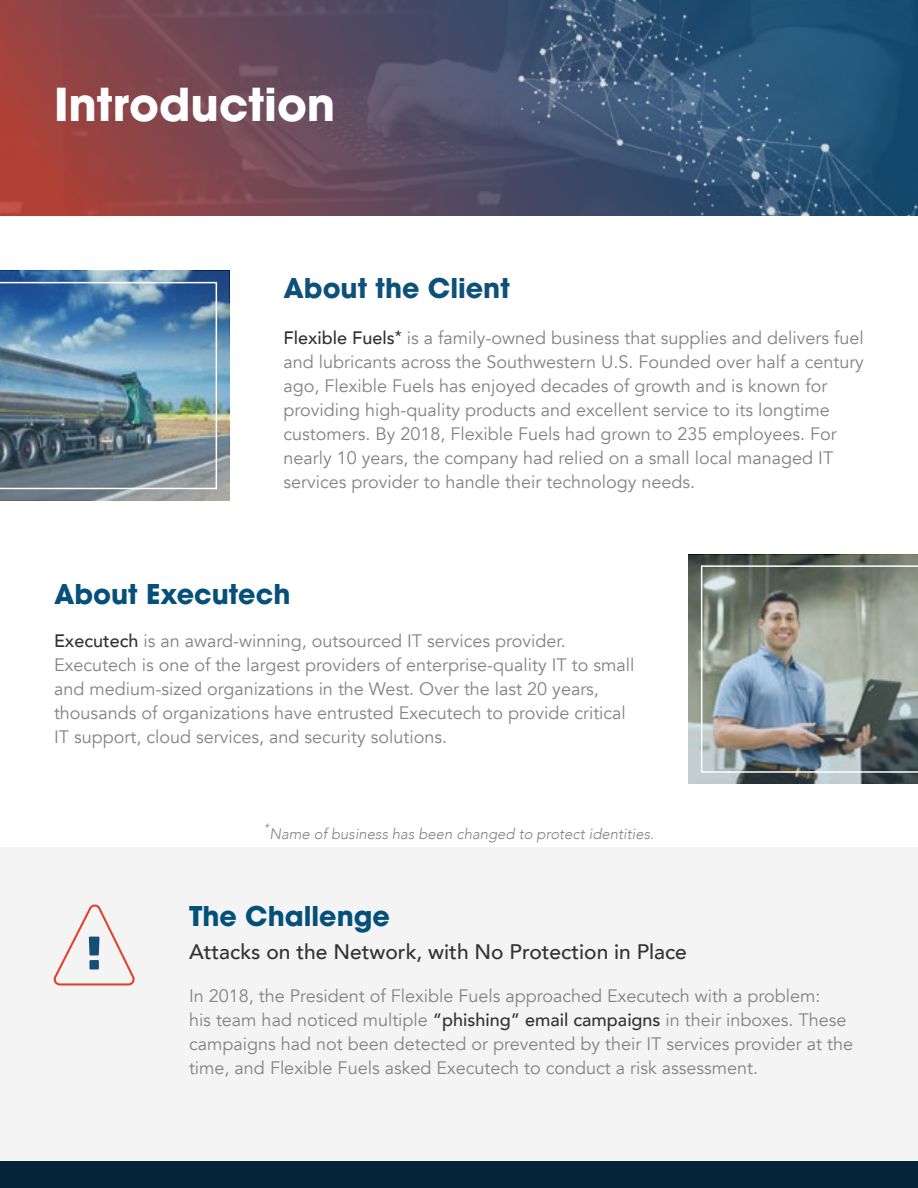
<style>
.page{position:relative;width:918px;height:1188px;background:#fff}
.page>*{position:absolute;margin:0;border:0;box-sizing:border-box;transform-origin:0 0}
.t1{font:700 45px "Avant Garde";color:#fff}
.t2{font:700 27px "Avant Garde";color:#04507a}
.t3{font:700 27px "Avant Garde";color:#0d507a}
.t4{font:500 21px "Avenir";color:#313232}
.t5{font:18px/24px "Avenir";color:#828383}
.t6{font:italic 300 15px "Avenir";color:#828383}
.t7{font:italic 300 12.3px "Avenir";color:#828383}
.s1{font-weight:500;color:#313232}
</style>
<div class="page">
<div style="left:0;top:1161px;width:918px;height:27px;background:#032439"></div>
<div style="left:0;top:848px;width:918px;height:313px;background:#f4f4f4"></div>
<svg style="left:0;top:0;width:411px;height:216px;background:#7c4751"></svg>
<img style="left:411px;top:0;width:507px;height:216px">
<svg style="left:53px;top:904px;width:82px;height:82px"></svg>
<img style="left:0;top:271px;width:230px;height:229px">
<svg style="left:688px;top:555px;width:230px;height:229px;background:#6f7974"></svg>
<img style="left:0;top:282px;width:217px;height:207px">
<img style="left:701px;top:565px;width:217px;height:208px">
<h1 class="t1" style="left:54px;top:76px;width:283px">Introduction</h1>
<h2 class="t3" style="left:284px;top:271px;width:228px">About the Client</h2>
<p class="t5" style="left:283px;top:326px;width:582px"><span class="s1">Flexible Fuels</span><sup>*</sup> is a family-owned business that supplies and delivers fuel and lubricants across the Southwestern U.S. Founded over half a century ago, Flexible Fuels has enjoyed decades of growth and is known for providing high-quality products and excellent service to its longtime customers. By 2018, Flexible Fuels had grown to 235 employees. For nearly 10 years, the company had relied on a small local managed IT services provider to handle their technology needs.</p>
<h2 class="t2" style="left:54px;top:576px;width:238px">About Executech</h2>
<p class="t5" style="left:54px;top:629px;width:582px"><span class="s1">Executech</span> is an award-winning, outsourced IT services provider.<br>Executech is one of the largest providers of enterprise-quality IT to small and medium-sized organizations in the West. Over the last 20 years, thousands of organizations have entrusted Executech to provide critical IT support, cloud services, and security solutions.</p>
<p class="t7" style="left:264px;top:820px;width:7px">*</p>
<p class="t6" style="left:269px;top:825px;width:386px">Name of business has been changed to protect identities.</p>
<h2 class="t2" style="left:189px;top:899px;width:202px">The Challenge</h2>
<p class="t4" style="left:189px;top:933px;width:499px">Attacks on the Network, with No Protection in Place</p>
<p class="t5" style="left:189px;top:984px;width:666px">In 2018, the President of Flexible Fuels approached Executech with a problem:<br>his team had noticed multiple <span class="s1">“phishing” email campaigns</span> in their inboxes. These campaigns had not been detected or prevented by their IT services provider at the time, and Flexible Fuels asked Executech to conduct a risk assessment.</p>
</div>
